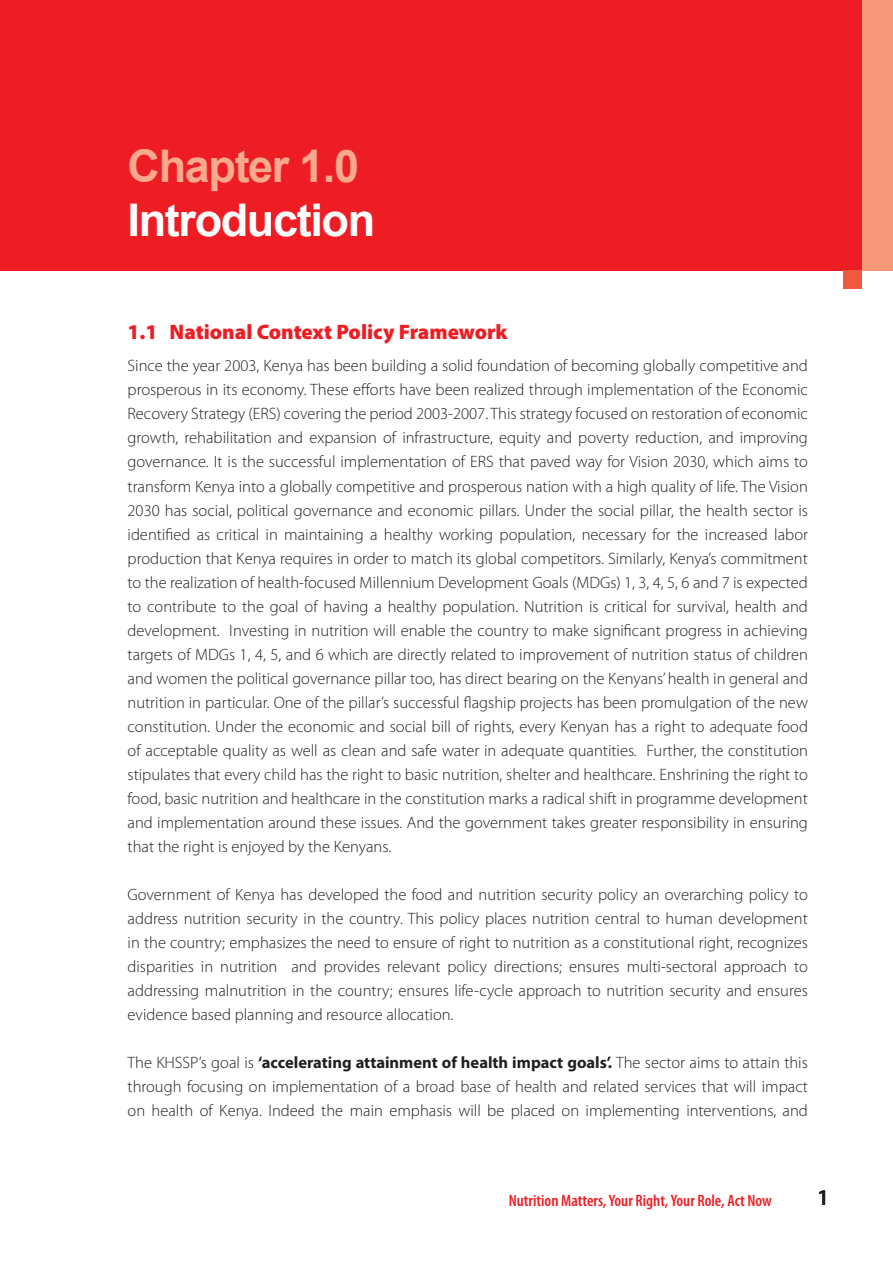
<style>
.page{position:relative;width:893px;height:1263px;background:#fff}
.page>*{position:absolute;margin:0;border:0;box-sizing:border-box;transform-origin:0 0}
.t1{font:700 45px "Arial";letter-spacing:-.03em;color:#fff}
.t2{font:700 45px "Arial";letter-spacing:-.03em;color:#f8a98e}
.t3{font:600 22.5px "Myriad Pro";color:#231f20}
.t4{font:900 21px "Myriad Pro";color:#ee1d23}
.t5{font:300 16.5px/24px "Myriad Pro";color:#231f20;text-align:justify}
.t6{font:600 condensed 16.5px "Myriad Pro";color:#ee1d23}
.s1{font-weight:700}
</style>
<div class="page">
<div style="left:0;top:0;width:893px;height:270px;background:#f6977a"></div>
<div style="left:0;top:0;width:861px;height:270px;background:#ee1d23"></div>
<div style="left:843px;top:270px;width:18px;height:18px;background:#f0593e"></div>
<h1 class="t2" style="left:128px;top:136px;width:233px">Chapter 1.0</h1>
<h1 class="t1" style="left:128px;top:190px;width:249px">Introduction</h1>
<p class="t4" style="left:128px;top:318px;width:381px">1.1 National Context Policy Framework</p>
<p class="t5" style="left:128px;top:354px;width:682px">Since the year 2003, Kenya has been building a solid foundation of becoming globally competitive and prosperous in its economy. These efforts have been realized through implementation of the Economic Recovery Strategy (ERS) covering the period 2003-2007. This strategy focused on restoration of economic growth, rehabilitation and expansion of infrastructure, equity and poverty reduction, and improving governance. It is the successful implementation of ERS that paved way for Vision 2030, which aims to transform Kenya into a globally competitive and prosperous nation with a high quality of life. The Vision 2030 has social, political governance and economic pillars. Under the social pillar, the health sector is identified as critical in maintaining a healthy working population, necessary for the increased labor production that Kenya requires in order to match its global competitors. Similarly, Kenya’s commitment to the realization of health-focused Millennium Development Goals (MDGs) 1, 3, 4, 5, 6 and 7 is expected to contribute to the goal of having a healthy population. Nutrition is critical for survival, health and development. Investing in nutrition will enable the country to make significant progress in achieving targets of MDGs 1, 4, 5, and 6 which are directly related to improvement of nutrition status of children and women the political governance pillar too, has direct bearing on the Kenyans’ health in general and nutrition in particular. One of the pillar’s successful flagship projects has been promulgation of the new constitution. Under the economic and social bill of rights, every Kenyan has a right to adequate food of acceptable quality as well as clean and safe water in adequate quantities. Further, the constitution stipulates that every child has the right to basic nutrition, shelter and healthcare. Enshrining the right to food, basic nutrition and healthcare in the constitution marks a radical shift in programme development and implementation around these issues. And the government takes greater responsibility in ensuring that the right is enjoyed by the Kenyans.</p>
<p class="t5" style="left:128px;top:882px;width:682px">Government of Kenya has developed the food and nutrition security policy an overarching policy to address nutrition security in the country. This policy places nutrition central to human development in the country; emphasizes the need to ensure of right to nutrition as a constitutional right, recognizes disparities in nutrition and provides relevant policy directions; ensures multi-sectoral approach to addressing malnutrition in the country; ensures life-cycle approach to nutrition security and ensures evidence based planning and resource allocation.</p>
<p class="t5" style="left:128px;top:1050px;width:682px">The KHSSP’s goal is <span class="s1">‘accelerating attainment of health impact goals’.</span> The sector aims to attain this through focusing on implementation of a broad base of health and related services that will impact on health of Kenya. Indeed the main emphasis will be placed on implementing interventions, and</p>
<p class="t6" style="left:509px;top:1190px;width:265px">Nutrition Matters, Your Right, Your Role, Act Now</p>
<h2 class="t3" style="left:817px;top:1183px;width:14px">1</h2>
</div>
